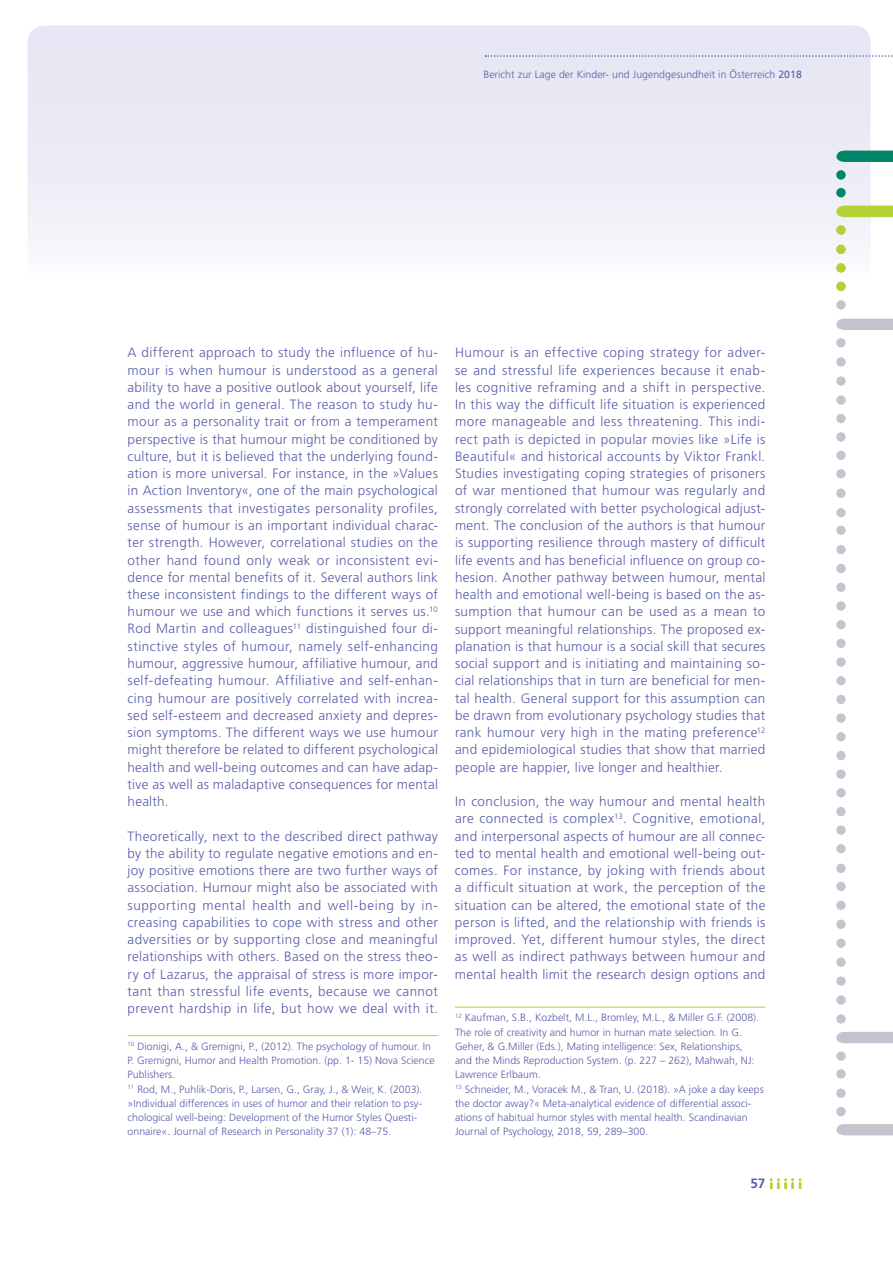
<style>
.page{position:relative;width:893px;height:1263px;background:#fff}
.page>*{position:absolute;margin:0;border:0;box-sizing:border-box;transform-origin:0 0}
.t1{font:300 13.5px/17.2px "Frutiger";letter-spacing:.02em;color:#585eaa;text-align:justify}
.t2{font:700 13.5px "Frutiger";color:#585eaa}
.t3{font:300 10.5px/14.2px "Frutiger";letter-spacing:.005em;color:#585eaa}
.s1{font-weight:400}
</style>
<div class="page">
<div style="left:28px;top:26px;width:843px;height:257px;background:linear-gradient(to bottom,#e3e2f2,#f8f8fc);border-radius:17px"></div>
<svg style="left:770px;top:1178px;width:31px;height:11px"></svg>
<svg style="left:485px;top:55px;width:408px;height:2px"></svg>
<svg style="left:836px;top:319px;width:57px;height:11px"></svg>
<svg style="left:836px;top:1032px;width:57px;height:11px"></svg>
<svg style="left:836px;top:1124px;width:57px;height:11px"></svg>
<div style="left:836px;top:300px;width:10px;height:10px;background:#c4c4ce;border-radius:50%"></div>
<div style="left:836px;top:338px;width:10px;height:9px;background:#c4c4ce;border-radius:50%"></div>
<div style="left:836px;top:357px;width:10px;height:10px;background:#c4c4ce;border-radius:50%"></div>
<div style="left:836px;top:376px;width:10px;height:10px;background:#c4c4ce;border-radius:50%"></div>
<div style="left:836px;top:395px;width:10px;height:10px;background:#c4c4ce;border-radius:50%"></div>
<div style="left:836px;top:414px;width:10px;height:9px;background:#c4c4ce;border-radius:50%"></div>
<div style="left:836px;top:432px;width:10px;height:10px;background:#c4c4ce;border-radius:50%"></div>
<div style="left:836px;top:451px;width:10px;height:9px;background:#c4c4ce;border-radius:50%"></div>
<div style="left:836px;top:469px;width:10px;height:9px;background:#c4c4ce;border-radius:50%"></div>
<div style="left:836px;top:489px;width:10px;height:9px;background:#c4c4ce;border-radius:50%"></div>
<div style="left:836px;top:508px;width:10px;height:9px;background:#c4c4ce;border-radius:50%"></div>
<div style="left:836px;top:526px;width:10px;height:9px;background:#c4c4ce;border-radius:50%"></div>
<div style="left:836px;top:545px;width:10px;height:9px;background:#c4c4ce;border-radius:50%"></div>
<div style="left:836px;top:564px;width:10px;height:9px;background:#c4c4ce;border-radius:50%"></div>
<div style="left:836px;top:583px;width:10px;height:9px;background:#c4c4ce;border-radius:50%"></div>
<div style="left:836px;top:601px;width:10px;height:10px;background:#c4c4ce;border-radius:50%"></div>
<div style="left:836px;top:620px;width:10px;height:9px;background:#c4c4ce;border-radius:50%"></div>
<div style="left:836px;top:639px;width:10px;height:9px;background:#c4c4ce;border-radius:50%"></div>
<div style="left:836px;top:657px;width:10px;height:10px;background:#c4c4ce;border-radius:50%"></div>
<div style="left:836px;top:676px;width:10px;height:9px;background:#c4c4ce;border-radius:50%"></div>
<div style="left:836px;top:695px;width:10px;height:9px;background:#c4c4ce;border-radius:50%"></div>
<div style="left:836px;top:713px;width:10px;height:10px;background:#c4c4ce;border-radius:50%"></div>
<div style="left:836px;top:732px;width:10px;height:9px;background:#c4c4ce;border-radius:50%"></div>
<div style="left:836px;top:751px;width:10px;height:9px;background:#c4c4ce;border-radius:50%"></div>
<div style="left:836px;top:769px;width:10px;height:10px;background:#c4c4ce;border-radius:50%"></div>
<div style="left:836px;top:788px;width:10px;height:9px;background:#c4c4ce;border-radius:50%"></div>
<div style="left:836px;top:807px;width:10px;height:9px;background:#c4c4ce;border-radius:50%"></div>
<div style="left:836px;top:825px;width:10px;height:10px;background:#c4c4ce;border-radius:50%"></div>
<div style="left:836px;top:844px;width:10px;height:9px;background:#c4c4ce;border-radius:50%"></div>
<div style="left:836px;top:864px;width:10px;height:9px;background:#c4c4ce;border-radius:50%"></div>
<div style="left:836px;top:882px;width:10px;height:9px;background:#c4c4ce;border-radius:50%"></div>
<div style="left:836px;top:901px;width:10px;height:9px;background:#c4c4ce;border-radius:50%"></div>
<div style="left:836px;top:919px;width:10px;height:10px;background:#c4c4ce;border-radius:50%"></div>
<div style="left:836px;top:938px;width:10px;height:10px;background:#c4c4ce;border-radius:50%"></div>
<div style="left:836px;top:957px;width:10px;height:10px;background:#c4c4ce;border-radius:50%"></div>
<div style="left:836px;top:976px;width:10px;height:10px;background:#c4c4ce;border-radius:50%"></div>
<div style="left:836px;top:995px;width:10px;height:10px;background:#c4c4ce;border-radius:50%"></div>
<div style="left:836px;top:1014px;width:10px;height:10px;background:#c4c4ce;border-radius:50%"></div>
<div style="left:836px;top:1051px;width:10px;height:10px;background:#c4c4ce;border-radius:50%"></div>
<div style="left:836px;top:1069px;width:10px;height:9px;background:#c4c4ce;border-radius:50%"></div>
<div style="left:836px;top:1088px;width:10px;height:10px;background:#c4c4ce;border-radius:50%"></div>
<div style="left:836px;top:1107px;width:10px;height:9px;background:#c4c4ce;border-radius:50%"></div>
<hr style="left:128px;top:1035px;width:310px;height:1px;background:#b3d235">
<hr style="left:455px;top:1007px;width:310px;height:1px;background:#b3d235">
<svg style="left:836px;top:206px;width:57px;height:11px"></svg>
<svg style="left:836px;top:151px;width:57px;height:11px"></svg>
<svg style="left:836px;top:225px;width:10px;height:10px"></svg>
<svg style="left:836px;top:170px;width:10px;height:10px"></svg>
<div style="left:836px;top:282px;width:10px;height:9px;background:#b3d235;border-radius:50%"></div>
<div style="left:836px;top:263px;width:10px;height:10px;background:#b3d235;border-radius:50%"></div>
<div style="left:836px;top:245px;width:10px;height:9px;background:#b3d235;border-radius:50%"></div>
<div style="left:836px;top:188px;width:10px;height:9px;background:#00876a;border-radius:50%"></div>
<p class="t3" style="left:483px;top:67px;width:320px">Bericht zur Lage der Kinder- und Jugendgesundheit in Österreich <span class="s1">2018</span></p>
<p class="t1" style="left:128px;top:344px;width:312px">A different approach to study the influence of hu&shy;mour is when humour is understood as a general ability to have a positive outlook about yourself, life and the world in general. The reason to study hu&shy;mour as a personality trait or from a temperament perspective is that humour might be conditioned by culture, but it is believed that the underlying found&shy;ation is more universal. For instance, in the »Values in Action Inventory«, one of the main psychological assessments that investigates personality profiles, sense of humour is an important individual charac&shy;ter strength. However, correlational studies on the other hand found only weak or inconsistent evi&shy;dence for mental benefits of it. Several authors link these inconsistent findings to the different ways of humour we use and which functions it serves us.<sup>10<br></sup>Rod Martin and colleagues<sup>11</sup> distinguished four di&shy;stinctive styles of humour, namely self-enhancing humour, aggressive humour, affiliative humour, and self-defeating humour. Affiliative and self-enhan&shy;cing humour are positively correlated with increa&shy;sed self-esteem and decreased anxiety and depres&shy;sion symptoms. The different ways we use humour might therefore be related to different psychological health and well-being outcomes and can have adap&shy;tive as well as maladaptive consequences for mental health.</p>
<p class="t1" style="left:128px;top:827px;width:312px">Theoretically, next to the described direct pathway by the ability to regulate negative emotions and en&shy;joy positive emotions there are two further ways of association. Humour might also be associated with supporting mental health and well-being by in&shy;creasing capabilities to cope with stress and other adversities or by supporting close and meaningful relationships with others. Based on the stress theo&shy;ry of Lazarus, the appraisal of stress is more impor&shy;tant than stressful life events, because we cannot prevent hardship in life, but how we deal with it.</p>
<p class="t3" style="left:128px;top:1039px;width:309px"><sup>10</sup> Dionigi, A., &amp; Gremigni, P., (2012). The psychology of humour. In P. Gremigni, Humor and Health Promotion. (pp. 1- 15) Nova Science Publishers.<br><sup>11</sup> Rod, M., Puhlik-Doris, P., Larsen, G., Gray, J., &amp; Weir, K. (2003). »Individual differences in uses of humor and their relation to psy&shy;chological well-being: Development of the Humor Styles Questi&shy;onnaire«. Journal of Research in Personality 37 (1): 48–75.</p>
<p class="t1" style="left:455px;top:344px;width:312px">Humour is an effective coping strategy for adver&shy;se and stressful life experiences because it enab&shy;les cognitive reframing and a shift in perspective.<br>In this way the difficult life situation is experienced more manageable and less threatening. This indi&shy;rect path is depicted in popular movies like »Life is Beautiful« and historical accounts by Viktor Frankl.<br>Studies investigating coping strategies of prisoners of war mentioned that humour was regularly and strongly correlated with better psychological adjust&shy;ment. The conclusion of the authors is that humour is supporting resilience through mastery of difficult life events and has beneficial influence on group co&shy;hesion. Another pathway between humour, mental health and emotional well-being is based on the as&shy;sumption that humour can be used as a mean to support meaningful relationships. The proposed ex&shy;planation is that humour is a social skill that secures social support and is initiating and maintaining so&shy;cial relationships that in turn are beneficial for men&shy;tal health. General support for this assumption can be drawn from evolutionary psychology studies that rank humour very high in the mating preference<sup>12 </sup>and epidemiological studies that show that married people are happier, live longer and healthier.</p>
<p class="t1" style="left:455px;top:793px;width:312px">In conclusion, the way humour and mental health are connected is complex<sup>13</sup>. Cognitive, emotional, and interpersonal aspects of humour are all connec&shy;ted to mental health and emotional well-being out&shy;comes. For instance, by joking with friends about a difficult situation at work, the perception of the situation can be altered, the emotional state of the person is lifted, and the relationship with friends is improved. Yet, different humour styles, the direct as well as indirect pathways between humour and mental health limit the research design options and</p>
<p class="t3" style="left:455px;top:1011px;width:310px"><sup>12</sup> Kaufman, S.B., Kozbelt, M.L., Bromley, M.L., &amp; Miller G.F. (2008).<br>The role of creativity and humor in human mate selection. In G.<br>Geher, &amp; G.Miller (Eds.), Mating intelligence: Sex, Relationships,<br>and the Minds Reproduction System. (p. 227 – 262), Mahwah, NJ:<br>Lawrence Erlbaum.<br><sup>13</sup> Schneider, M., Voracek M., &amp; Tran, U. (2018). »A joke a day keeps the doctor away?« Meta-analytical evidence of differential associ&shy;ations of habitual humor styles with mental health. Scandinavian Journal of Psychology, 2018, 59, 289–300.</p>
<p class="t2" style="left:750px;top:1176px;width:17px">57</p>
</div>
